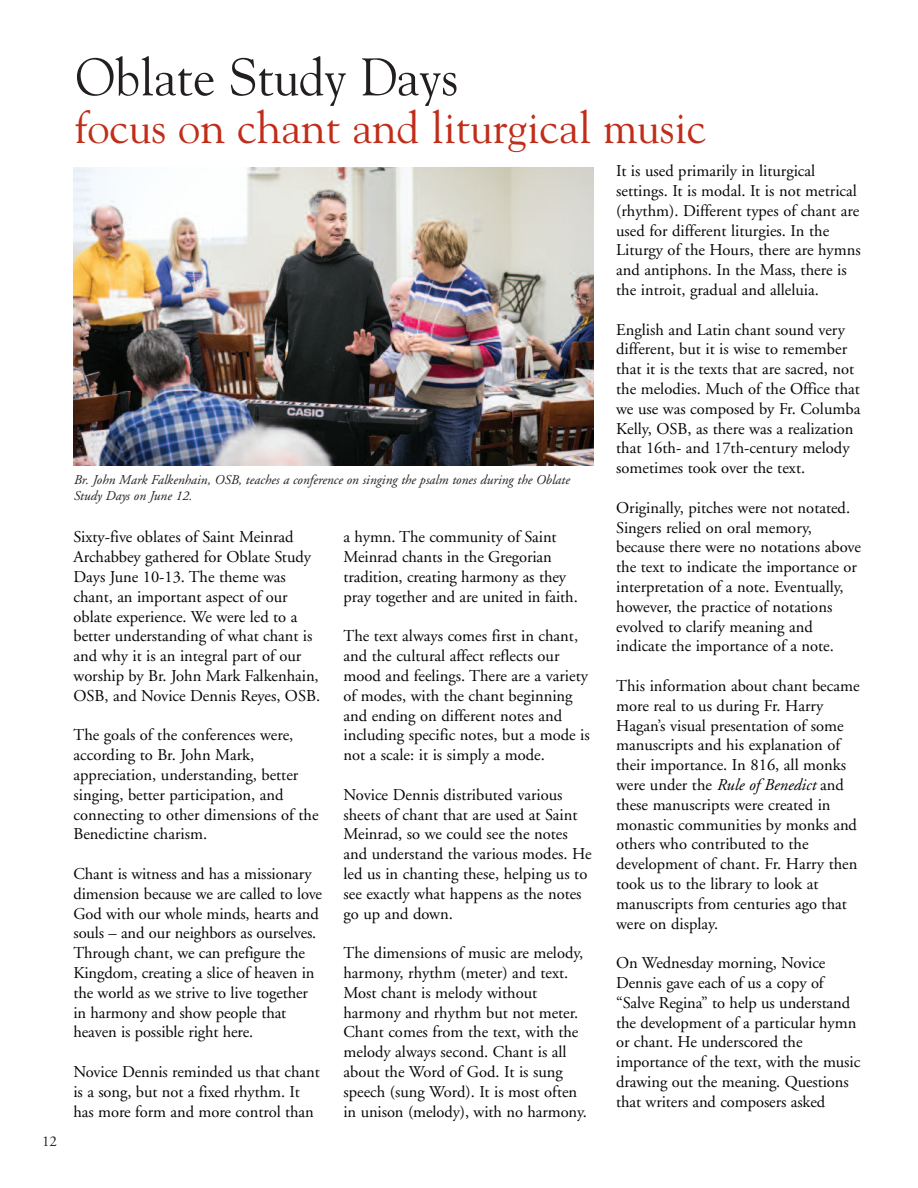
<style>
.page{position:relative;width:918px;height:1188px;background:#fff}
.page>*{position:absolute;margin:0;border:0;box-sizing:border-box;transform-origin:0 0}
.t1{font:52.5px "Goudy";color:#231f20;scale:.96 1}
.t2{font:45px "Goudy";color:#c02d19}
.t3{font:16.5px/19.8px "Adobe Garamond";color:#070504}
.t4{font:15px "Adobe Garamond";color:#231f20}
.t5{font:italic 13.5px/16.2px "Adobe Garamond";color:#231f20}
.s1{font-style:italic}
</style>
<div class="page">
<img style="left:74px;top:167px;width:520px;height:299px">
<p class="t4" style="left:42px;top:1136px;width:16px">12</p>
<h1 class="t1" style="left:76px;top:46px;width:400px">Oblate Study Days</h1>
<h2 class="t2" style="left:75px;top:101px;width:633px">focus on chant and liturgical music</h2>
<p class="t5" style="left:74px;top:473px;width:497px">Br. John Mark Falkenhain, OSB, teaches a conference on singing the psalm tones during the Oblate<br>Study Days on June 12.</p>
<p class="t3" style="left:74px;top:529px;width:248px">Sixty-five oblates of Saint Meinrad Archabbey gathered for Oblate Study Days June 10-13. The theme was chant, an important aspect of our oblate experience. We were led to a better understanding of what chant is and why it is an integral part of our worship by Br. John Mark Falkenhain, OSB, and Novice Dennis Reyes, OSB.</p>
<p class="t3" style="left:74px;top:727px;width:247px">The goals of the conferences were, according to Br. John Mark, appreciation, understanding, better singing, better participation, and connecting to other dimensions of the<br>Benedictine charism.</p>
<p class="t3" style="left:73px;top:865px;width:250px">Chant is witness and has a missionary dimension because we are called to love God with our whole minds, hearts and souls – and our neighbors as ourselves.<br>Through chant, we can prefigure the Kingdom, creating a slice of heaven in the world as we strive to live together in harmony and show people that heaven is possible right here.</p>
<p class="t3" style="left:73px;top:1063px;width:248px">Novice Dennis reminded us that chant is a song, but not a fixed rhythm. It has more form and more control than</p>
<p class="t3" style="left:343px;top:529px;width:236px">a hymn. The community of Saint Meinrad chants in the Gregorian tradition, creating harmony as they pray together and are united in faith.</p>
<p class="t3" style="left:343px;top:628px;width:248px">The text always comes first in chant, and the cultural affect reflects our mood and feelings. There are a variety of modes, with the chant beginning and ending on different notes and including specific notes, but a mode is not a scale: it is simply a mode.</p>
<p class="t3" style="left:343px;top:786px;width:250px">Novice Dennis distributed various sheets of chant that are used at Saint<br>Meinrad, so we could see the notes and understand the various modes. He led us in chanting these, helping us to see exactly what happens as the notes go up and down.</p>
<p class="t3" style="left:343px;top:945px;width:245px">The dimensions of music are melody, harmony, rhythm (meter) and text.<br>Most chant is melody without harmony and rhythm but not meter.<br>Chant comes from the text, with the melody always second. Chant is all about the Word of God. It is sung speech (sung Word). It is most often in unison (melody), with no harmony.</p>
<p class="t3" style="left:616px;top:162px;width:246px">It is used primarily in liturgical settings. It is modal. It is not metrical (rhythm). Different types of chant are used for different liturgies. In the Liturgy of the Hours, there are hymns and antiphons. In the Mass, there is the introit, gradual and alleluia.</p>
<p class="t3" style="left:616px;top:321px;width:246px">English and Latin chant sound very different, but it is wise to remember that it is the texts that are sacred, not the melodies. Much of the Office that we use was composed by Fr. Columba Kelly, OSB, as there was a realization that 16th- and 17th-century melody sometimes took over the text.</p>
<p class="t3" style="left:616px;top:499px;width:246px">Originally, pitches were not notated.<br>Singers relied on oral memory, because there were no notations above the text to indicate the importance or interpretation of a note. Eventually, however, the practice of notations evolved to clarify meaning and indicate the importance of a note.</p>
<p class="t3" style="left:616px;top:677px;width:245px">This information about chant became more real to us during Fr. Harry<br>Hagan’s visual presentation of some manuscripts and his explanation of their importance. In 816, all monks were under the <span class="s1">Rule of Benedict</span> and these manuscripts were created in monastic communities by monks and others who contributed to the development of chant. Fr. Harry then took us to the library to look at manuscripts from centuries ago that were on display.</p>
<p class="t3" style="left:616px;top:954px;width:246px">On Wednesday morning, Novice Dennis gave each of us a copy of “Salve Regina” to help us understand the development of a particular hymn or chant. He underscored the importance of the text, with the music drawing out the meaning. Questions that writers and composers asked</p>
</div>
